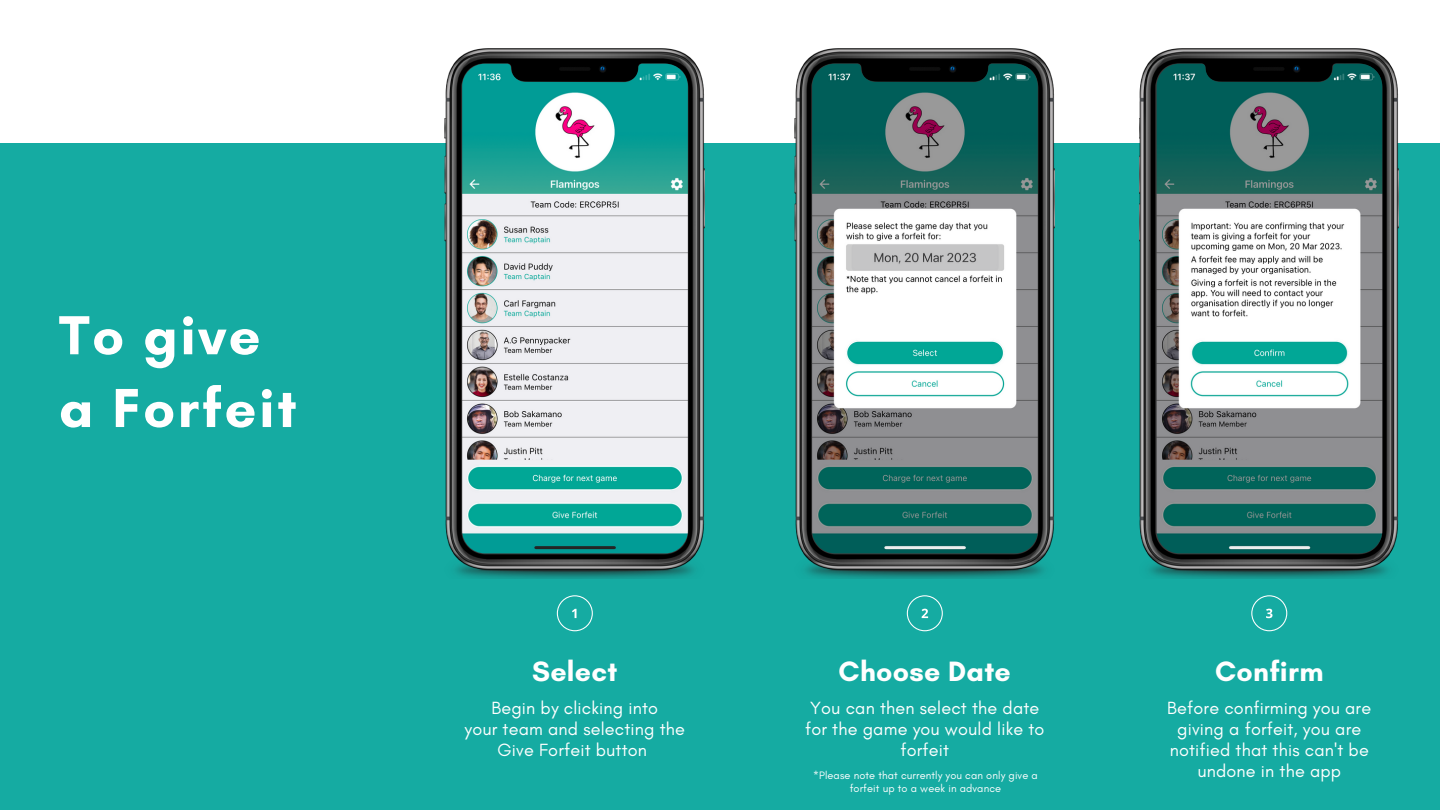
<style>
.page{position:relative;width:1440px;height:810px;background:#15aba2}
.page>*{position:absolute;margin:0;border:0;box-sizing:border-box;transform-origin:0 0}
.t1{font:700 56px/72.8px "Glacial Indifference";letter-spacing:.045em;color:#fff}
.t2{font:700 28.5px "Glacial Indifference";letter-spacing:.01em;color:#fff}
.t3{font:18px/21px "Glacial Indifference";letter-spacing:.01em;color:#fff;text-align:center}
.t4{font:11px "Glacial Indifference";letter-spacing:.01em;color:#fff}
</style>
<div class="page">
<div style="left:0;top:0;width:1440px;height:143px;background:#fff"></div>
<img style="left:445px;top:49px;width:260px;height:529px">
<img style="left:462px;top:64px;width:226px;height:489px">
<img style="left:794px;top:49px;width:261px;height:529px">
<img style="left:812px;top:64px;width:226px;height:489px">
<img style="left:1139px;top:49px;width:260px;height:529px">
<img style="left:1157px;top:64px;width:225px;height:489px">
<svg style="left:557px;top:595px;width:36px;height:36px"></svg>
<svg style="left:907px;top:595px;width:36px;height:36px"></svg>
<svg style="left:1251px;top:595px;width:36px;height:36px"></svg>
<h1 class="t1" style="left:59px;top:298px;width:239px">To give a Forfeit</h1>
<h2 class="t2" style="left:532px;top:654px;width:87px">Select</h2>
<p class="t3" style="left:465px;top:697px;width:222px">Begin by clicking into<br>your team and selecting the<br>Give Forfeit button</p>
<h2 class="t2" style="left:839px;top:654px;width:174px">Choose Date</h2>
<h2 class="t2" style="left:1215px;top:654px;width:110px">Confirm</h2>
<p class="t3" style="left:805px;top:697px;width:241px">You can then select the date for the game you would like to forfeit</p>
<p class="t3" style="left:1167px;top:697px;width:205px">Before confirming you are giving a forfeit, you are notified that this can't be</p>
<p class="t4" style="left:813px;top:769px;width:226px">*Please note that currently you can only give a</p>
<p class="t3" style="left:1197px;top:760px;width:145px">undone in the app</p>
<p class="t4" style="left:850px;top:782px;width:153px">forfeit up to a week in advance</p>
</div>
